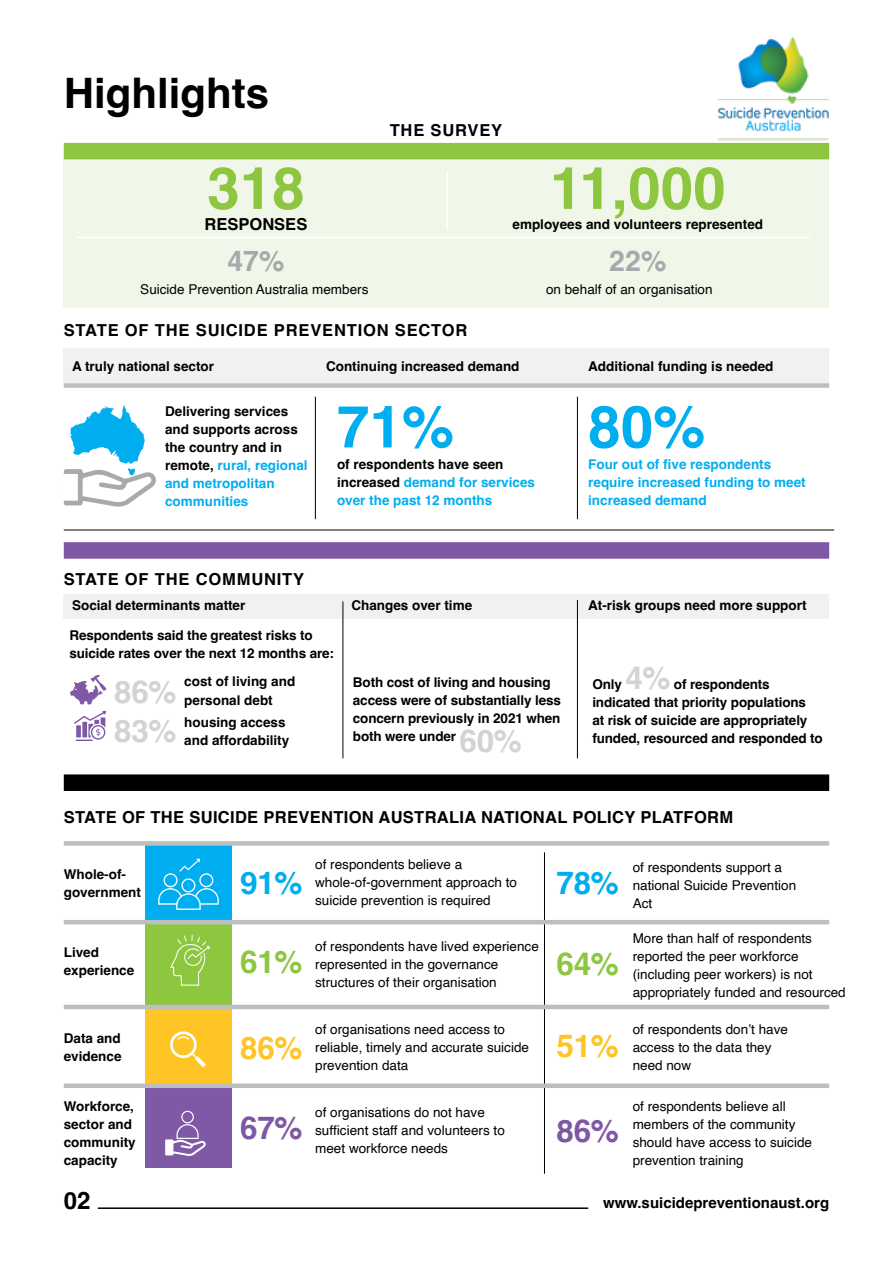
<style>
.page{position:relative;width:893px;height:1263px;background:#fff}
.page>*{position:absolute;margin:0;border:0;box-sizing:border-box;transform-origin:0 0}
.Body{font:700 58.5px "Helvetica";color:#8dc63f}
.Body-2{font:700 58.5px "Helvetica";color:#00aeef}
.t1{font:700 42px "Helvetica";color:#000}
.Body-3{font:700 31.5px "Helvetica";color:#d1d3d4}
.Body-4{font:700 31.5px "Helvetica";color:#00aeef}
.Body-5{font:700 31.5px "Helvetica";color:#ffc425}
.Body-6{font:700 31.5px "Helvetica";color:#8dc63f}
.Body-7{font:700 31.5px "Helvetica";color:#7f58a5}
.Body-8{font:700 28.5px "Helvetica";color:#a7a9ac}
.t2{font:700 24px "Helvetica";color:#000}
.Body-9{font:700 16.5px "Helvetica";letter-spacing:.05em;color:#000}
.Body-10{font:700 16.5px "Helvetica";letter-spacing:.02em;color:#000}
.Body-11{font:700 16.5px "Helvetica";color:#000}
.t3{font:700 15px "Helvetica";color:#000}
.Body-12{font:700 13.5px/18px "Helvetica";color:#000}
.Body-13{font:13.5px/18px "Helvetica";color:#000}
.Body-14{font:700 13.5px/18px "Helvetica";color:#00aeef}
.s1{color:#00aeef}
.s2{color:#000}
</style>
<div class="page">
<img style="left:707px;top:37px;width:123px;height:110px">
<hr style="left:98px;top:1207px;width:490px;height:2px;background:#000">
<div style="left:145px;top:842px;width:86px;height:91px;background:#00aeef"></div>
<svg style="left:158px;top:859px;width:61px;height:51px"></svg>
<div style="left:145px;top:922px;width:86px;height:87px;background:#8dc63f"></div>
<svg style="left:170px;top:935px;width:40px;height:51px"></svg>
<div style="left:64px;top:158px;width:765px;height:150px;background:#f0f7e8"></div>
<div style="left:64px;top:348px;width:765px;height:35px;background:#f1f1f2"></div>
<div style="left:64px;top:594px;width:765px;height:24px;background:#f1f1f2"></div>
<div style="left:64px;top:143px;width:765px;height:16px;background:#8dc63f"></div>
<div style="left:64px;top:542px;width:765px;height:17px;background:#7f58a5"></div>
<div style="left:64px;top:774px;width:765px;height:17px;background:#000"></div>
<hr style="left:446px;top:171px;width:2px;height:59px;background:#fff">
<hr style="left:77px;top:237px;width:733px;height:1px;background:#fff">
<hr style="left:315px;top:397px;width:1px;height:122px;background:#000">
<hr style="left:343px;top:601px;width:1px;height:157px;background:#000">
<hr style="left:577px;top:397px;width:1px;height:122px;background:#000">
<hr style="left:577px;top:600px;width:1px;height:158px;background:#000">
<hr style="left:544px;top:852px;width:1px;height:322px;background:#000">
<hr style="left:64px;top:530px;width:770px;height:1px;background:#000">
<div style="left:64px;top:383px;width:765px;height:5px;background:#bcbec0"></div>
<svg style="left:64px;top:405px;width:92px;height:102px"></svg>
<svg style="left:70px;top:675px;width:36px;height:30px"></svg>
<svg style="left:74px;top:711px;width:32px;height:30px"></svg>
<div style="left:145px;top:1007px;width:86px;height:85px;background:#ffc426"></div>
<svg style="left:170px;top:1031px;width:36px;height:36px"></svg>
<div style="left:145px;top:1088px;width:86px;height:79px;background:#8059a6"></div>
<svg style="left:165px;top:1111px;width:41px;height:45px"></svg>
<div style="left:64px;top:841px;width:765px;height:5px;background:#bcbec0"></div>
<hr style="left:64px;top:920px;width:765px;height:4px;background:#bcbec0">
<hr style="left:64px;top:1005px;width:765px;height:4px;background:#bcbec0">
<div style="left:64px;top:1083px;width:765px;height:5px;background:#bcbec0"></div>
<h1 class="t1" style="left:64px;top:68px;width:207px">Highlights</h1>
<p class="Body-9" style="left:390px;top:120px;width:114px">THE SURVEY</p>
<p class="Body" style="left:550px;top:153px;width:177px">11,000</p>
<p class="Body" style="left:207px;top:153px;width:99px">318</p>
<p class="Body-11" style="left:205px;top:214px;width:104px">RESPONSES</p>
<p class="Body-12" style="left:512px;top:217px;width:252px">employees and volunteers represented</p>
<p class="Body-8" style="left:227px;top:244px;width:59px">47%</p>
<p class="Body-8" style="left:609px;top:244px;width:59px">22%</p>
<p class="Body-13" style="left:140px;top:280px;width:230px">Suicide Prevention Australia members</p>
<p class="Body-13" style="left:546px;top:280px;width:168px">on behalf of an organisation</p>
<p class="Body-9" style="left:64px;top:320px;width:405px">STATE OF THE SUICIDE PREVENTION SECTOR</p>
<h3 class="Body-12" style="left:72px;top:359px;width:144px">A truly national sector</h3>
<h3 class="Body-12" style="left:326px;top:359px;width:195px">Continuing increased demand</h3>
<h3 class="Body-12" style="left:588px;top:359px;width:187px">Additional funding is needed</h3>
<p class="Body-12" style="left:165px;top:403px;width:144px">Delivering services and supports across the country and in remote, <span class="s1">rural, regional and metropolitan communities</span></p>
<p class="Body-9" style="left:64px;top:569px;width:242px">STATE OF THE COMMUNITY</p>
<h3 class="Body-12" style="left:72px;top:598px;width:175px">Social determinants matter</h3>
<p class="Body-2" style="left:337px;top:391px;width:119px">71%</p>
<p class="Body-2" style="left:588px;top:391px;width:119px">80%</p>
<p class="Body-14" style="left:337px;top:457px;width:200px"><span class="s2">of respondents have seen increased</span> demand for services over the past 12 months</p>
<p class="Body-14" style="left:588px;top:457px;width:219px">Four out of five respondents require increased funding to meet increased demand</p>
<h3 class="Body-12" style="left:351px;top:598px;width:122px">Changes over time</h3>
<h3 class="Body-12" style="left:588px;top:598px;width:220px">At-risk groups need more support</h3>
<h3 class="Body-12" style="left:69px;top:628px;width:266px">Respondents said the greatest risks to suicide rates over the next 12 months are:</h3>
<p class="Body-3" style="left:114px;top:673px;width:64px">86%</p>
<p class="Body-3" style="left:114px;top:712px;width:64px">83%</p>
<p class="Body-12" style="left:184px;top:674px;width:113px">cost of living and personal debt</p>
<p class="Body-12" style="left:184px;top:715px;width:107px">housing access and affordability</p>
<p class="Body-12" style="left:353px;top:675px;width:210px">Both cost of living and housing access were of substantially less concern previously in 2021 when both were under</p>
<p class="Body-3" style="left:460px;top:721px;width:64px">60%</p>
<p class="Body-3" style="left:625px;top:658px;width:47px">4%</p>
<p class="Body-12" style="left:592px;top:676px;width:31px">Only</p>
<p class="Body-12" style="left:592px;top:676px;width:232px;text-indent:82px">of respondents indicated that priority populations<br>at risk of suicide are appropriately funded, resourced and responded to</p>
<p class="Body-10" style="left:64px;top:807px;width:671px">STATE OF THE SUICIDE PREVENTION AUSTRALIA NATIONAL POLICY PLATFORM</p>
<h3 class="Body-12" style="left:64px;top:867px;width:79px">Whole-of&shy;government</h3>
<h3 class="Body-12" style="left:64px;top:945px;width:72px">Lived experience</h3>
<h3 class="Body-12" style="left:64px;top:1030px;width:59px">Data and evidence</h3>
<h3 class="Body-12" style="left:64px;top:1098px;width:74px">Workforce, sector and community capacity</h3>
<p class="Body-13" style="left:315px;top:856px;width:203px">of respondents believe a whole-of-government approach to suicide prevention is required</p>
<p class="Body-13" style="left:633px;top:858px;width:165px">of respondents support a national Suicide Prevention<br>Act</p>
<p class="Body-13" style="left:633px;top:929px;width:215px">More than half of respondents reported the peer workforce (including peer workers) is not appropriately funded and resourced</p>
<p class="Body-13" style="left:633px;top:1021px;width:157px">of respondents don’t have access to the data they need now</p>
<p class="Body-13" style="left:633px;top:1097px;width:181px">of respondents believe all members of the community should have access to suicide prevention training</p>
<p class="Body-4" style="left:240px;top:863px;width:64px">91%</p>
<p class="Body-4" style="left:556px;top:863px;width:64px">78%</p>
<p class="Body-13" style="left:315px;top:937px;width:225px">of respondents have lived experience represented in the governance structures of their organisation</p>
<p class="Body-13" style="left:315px;top:1021px;width:215px">of organisations need access to reliable, timely and accurate suicide prevention data</p>
<p class="Body-13" style="left:315px;top:1104px;width:191px">of organisations do not have sufficient staff and volunteers to meet workforce needs</p>
<p class="Body-6" style="left:240px;top:943px;width:64px">61%</p>
<p class="Body-6" style="left:556px;top:945px;width:64px">64%</p>
<p class="Body-5" style="left:556px;top:1027px;width:64px">51%</p>
<p class="Body-5" style="left:240px;top:1028px;width:64px">86%</p>
<p class="Body-7" style="left:240px;top:1109px;width:64px">67%</p>
<p class="Body-7" style="left:556px;top:1112px;width:64px">86%</p>
<h3 class="t2" style="left:64px;top:1186px;width:28px">02</h3>
<p class="t3" style="left:603px;top:1194px;width:228px">www.suicidepreventionaust.org</p>
</div>
